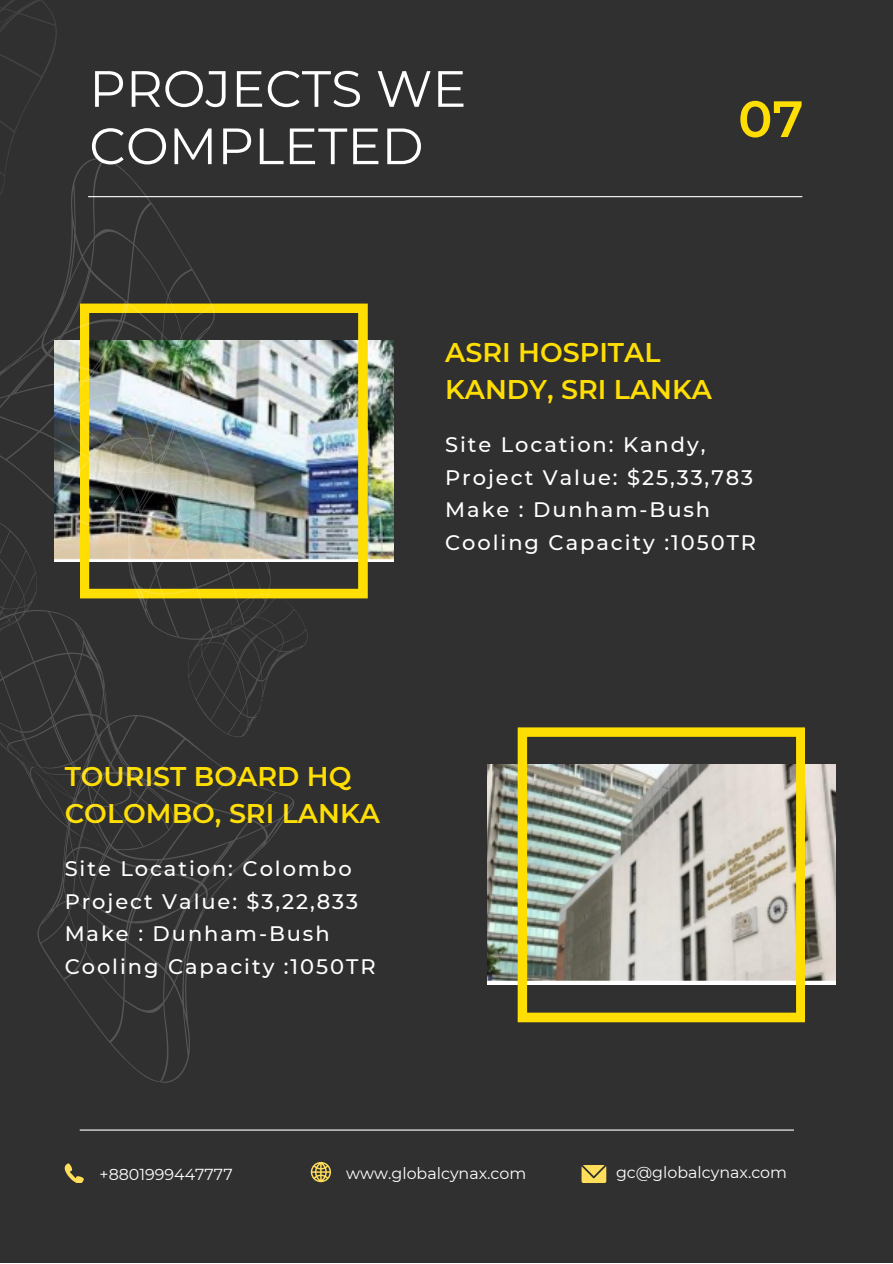
<style>
.page{position:relative;width:893px;height:1264px;background:#fff}
.page>*{position:absolute;margin:0;border:0;box-sizing:border-box;transform-origin:0 0}
.t1{font:51px/57.3px "Montserrat";color:#fff}
.t2{font:600 51px "Montserrat";color:#ffde04}
.t3{font:600 27px/37px "Montserrat";color:#ffde04}
.t4{font:500 21px/32.5px "Montserrat";letter-spacing:.09em;color:#fff}
.t5{font:15.9px "Montserrat";color:#fff}
</style>
<div class="page">
<div style="left:0;top:0;width:892px;height:1262px;background:#303030"></div>
<hr style="left:88px;top:196px;width:714px;height:1px;background:#fff">
<img style="left:367px;top:341px;width:26px;height:220px">
<img style="left:247px;top:303px;width:120px;height:295px">
<svg style="left:0;top:0;width:57px;height:138px"></svg>
<hr style="left:80px;top:1129px;width:713px;height:1px;background:#fff">
<svg style="left:311px;top:1162px;width:20px;height:20px"></svg>
<svg style="left:65px;top:1163px;width:19px;height:19px"></svg>
<svg style="left:581px;top:1165px;width:25px;height:17px"></svg>
<img style="left:488px;top:764px;width:347px;height:220px">
<svg style="left:517px;top:727px;width:288px;height:295px"></svg>
<svg style="left:0;top:546px;width:23px;height:51px"></svg>
<svg style="left:0;top:597px;width:106px;height:159px"></svg>
<svg style="left:14px;top:700px;width:280px;height:383px"></svg>
<svg style="left:173px;top:573px;width:144px;height:175px"></svg>
<svg style="left:23px;top:374px;width:288px;height:283px"></svg>
<img style="left:0;top:138px;width:247px;height:408px">
<h1 class="t1" style="left:89px;top:60px;width:379px">PROJECTS WE<br>COMPLETED</h1>
<h1 class="t2" style="left:738px;top:88px;width:67px">07</h1>
<p class="t3" style="left:445px;top:334px;width:268px">ASRI HOSPITAL<br>KANDY, SRI LANKA</p>
<p class="t4" style="left:445px;top:428px;width:312px">Site Location: Kandy,<br>Project Value: $25,33,783<br>Make : Dunham-Bush<br>Cooling Capacity :1050TR</p>
<p class="t3" style="left:65px;top:758px;width:317px">TOURIST BOARD HQ<br>COLOMBO, SRI LANKA</p>
<p class="t4" style="left:65px;top:852px;width:312px">Site Location: Colombo<br>Project Value: $3,22,833<br>Make : Dunham-Bush<br>Cooling Capacity :1050TR</p>
<p class="t5" style="left:100px;top:1164px;width:135px">+8801999447777</p>
<p class="t5" style="left:346px;top:1163px;width:182px">www.globalcynax.com</p>
<p class="t5" style="left:616px;top:1162px;width:173px">gc@globalcynax.com</p>
</div>
